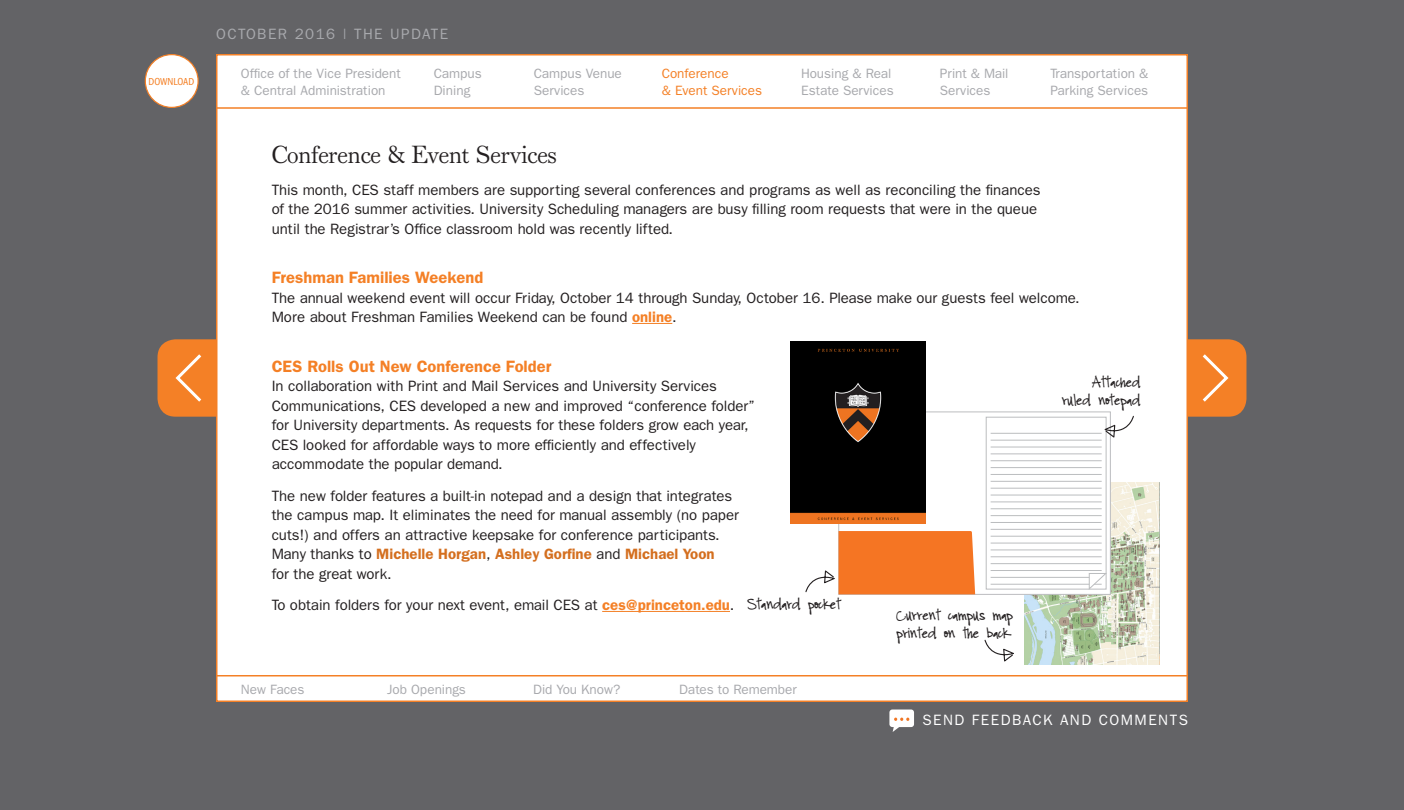
<style>
.page{position:relative;width:1404px;height:810px;background:#636366}
.page>*{position:absolute;margin:0;border:0;box-sizing:border-box;transform-origin:0 0}
.t1{font:24px "Princeton Monti DS";color:#231f20}
.t2{font:600 16.5px "Franklin Gothic";color:#f48026}
.t3{font:15px/19.5px "Franklin Gothic";color:#231f20}
.t4{font:15px "Franklin Gothic";letter-spacing:.1em;color:#fff}
.t5{font:15px "Franklin Gothic";letter-spacing:.1em;color:#a8a9ad}
.t6{font:13.5px/16.2px "Franklin Gothic";color:#a8a9ad}
.t7{font:13.5px/16.2px "Franklin Gothic";color:#f48026}
.t8{font:11.25px/18px "Pea Lori";color:#231f20}
.t9{font:condensed 10.5px "Franklin Gothic";color:#f48026}
.s1{font-weight:600;color:#f48026}
.s2{font-weight:600;color:#d46f1f}
</style>
<div class="page">
<div style="left:158px;top:339px;width:116px;height:78px;background:#f48026;border-radius:18px"></div>
<svg style="left:175px;top:354px;width:27px;height:48px"></svg>
<div style="left:1130px;top:339px;width:116px;height:78px;background:#f48026;border-radius:18px"></div>
<svg style="left:1202px;top:354px;width:27px;height:48px"></svg>
<div style="left:216px;top:54px;width:972px;height:648px;background:#fff;border:2px solid #f48026"></div>
<hr style="left:216px;top:107px;width:972px;height:2px;background:#f48026">
<hr style="left:216px;top:675px;width:972px;height:1px;background:#f48026">
<svg style="left:889px;top:710px;width:25px;height:22px"></svg>
<div style="left:145px;top:55px;width:53px;height:52px;background:#fff;border-radius:50%"></div>
<div style="left:145px;top:54px;width:54px;height:54px;border:1px solid #f48026;border-radius:50%"></div>
<hr style="left:632px;top:323px;width:40px;height:1px;background:#f48026">
<hr style="left:602px;top:611px;width:128px;height:1px;background:#f48026">
<img style="left:1024px;top:483px;width:135px;height:182px">
<div style="left:839px;top:412px;width:272px;height:183px;background:#fff;border:1px solid #bcbdc0"></div>
<div style="left:986px;top:417px;width:120px;height:172px;border:1px solid #bbbdbf"></div>
<hr style="left:991px;top:433px;width:111px;height:1px;background:#bbbdbf">
<hr style="left:991px;top:460px;width:111px;height:1px;background:#bbbdbf">
<hr style="left:991px;top:488px;width:111px;height:1px;background:#bbbdbf">
<hr style="left:991px;top:515px;width:111px;height:1px;background:#bbbdbf">
<hr style="left:991px;top:543px;width:111px;height:1px;background:#bbbdbf">
<hr style="left:991px;top:570px;width:111px;height:1px;background:#bbbdbf">
<hr style="left:991px;top:447px;width:111px;height:1px;background:#bbbdbf">
<hr style="left:991px;top:474px;width:111px;height:1px;background:#bbbdbf">
<hr style="left:991px;top:502px;width:111px;height:1px;background:#bbbdbf">
<hr style="left:991px;top:529px;width:111px;height:1px;background:#bbbdbf">
<hr style="left:991px;top:557px;width:111px;height:1px;background:#bbbdbf">
<hr style="left:991px;top:440px;width:111px;height:1px;background:#bbbdbf">
<hr style="left:991px;top:467px;width:111px;height:1px;background:#bbbdbf">
<hr style="left:991px;top:495px;width:111px;height:1px;background:#bbbdbf">
<hr style="left:991px;top:522px;width:111px;height:1px;background:#bbbdbf">
<hr style="left:991px;top:550px;width:111px;height:1px;background:#bbbdbf">
<hr style="left:991px;top:577px;width:111px;height:1px;background:#bbbdbf">
<hr style="left:991px;top:584px;width:111px;height:1px;background:#bbbdbf">
<hr style="left:991px;top:454px;width:111px;height:1px;background:#bbbdbf">
<hr style="left:991px;top:481px;width:111px;height:1px;background:#bbbdbf">
<hr style="left:991px;top:509px;width:111px;height:1px;background:#bbbdbf">
<hr style="left:991px;top:536px;width:111px;height:1px;background:#bbbdbf">
<hr style="left:991px;top:563px;width:111px;height:1px;background:#bbbdbf">
<svg style="left:1089px;top:573px;width:17px;height:17px"></svg>
<img style="left:790px;top:341px;width:135px;height:183px">
<svg style="left:984px;top:639px;width:30px;height:23px"></svg>
<svg style="left:805px;top:531px;width:170px;height:63px"></svg>
<svg style="left:1102px;top:415px;width:32px;height:24px"></svg>
<p class="t5" style="left:216px;top:25px;width:234px">OCTOBER 2016 | THE UPDATE</p>
<p class="t6" style="left:241px;top:65px;width:162px">Office of the Vice President &amp; Central Administration</p>
<p class="t6" style="left:534px;top:65px;width:90px">Campus Venue<br>Services</p>
<p class="t7" style="left:662px;top:65px;width:102px">Conference<br>&amp; Event Services</p>
<p class="t6" style="left:1050px;top:65px;width:99px">Transportation &amp;<br>Parking Services</p>
<p class="t9" style="left:149px;top:76px;width:47px">DOWNLOAD</p>
<p class="t6" style="left:940px;top:65px;width:70px">Print &amp; Mail<br>Services</p>
<p class="t6" style="left:434px;top:65px;width:49px">Campus<br>Dining</p>
<p class="t6" style="left:801px;top:65px;width:94px">Housing &amp; Real<br>Estate Services</p>
<h1 class="t1" style="left:272px;top:140px;width:287px">Conference &amp; Event Services</h1>
<p class="t3" style="left:272px;top:179px;width:770px">This month, CES staff members are supporting several conferences and programs as well as reconciling the finances of the 2016 summer activities. University Scheduling managers are busy filling room requests that were in the queue until the Registrar’s Office classroom hold was recently lifted.</p>
<p class="t2" style="left:272px;top:268px;width:213px">Freshman Families Weekend</p>
<p class="t3" style="left:272px;top:287px;width:810px">The annual weekend event will occur Friday, October 14 through Sunday, October 16. Please make our guests feel welcome.<br>More about Freshman Families Weekend can be found <span class="s1">online</span>.</p>
<p class="t2" style="left:272px;top:356px;width:281px">CES Rolls Out New Conference Folder</p>
<p class="t3" style="left:272px;top:376px;width:485px">In collaboration with Print and Mail Services and University Services Communications, CES developed a new and improved “conference folder” for University departments. As requests for these folders grow each year, CES looked for affordable ways to more efficiently and effectively accommodate the popular demand.</p>
<p class="t3" style="left:272px;top:485px;width:469px">The new folder features a built-in notepad and a design that integrates the campus map. It eliminates the need for manual assembly (no paper cuts!) and offers an attractive keepsake for conference participants.<br>Many thanks to <span class="s2">Michelle Horgan</span>, <span class="s2">Ashley Gorfine</span> and <span class="s2">Michael Yoon<br></span>for the great work.</p>
<p class="t3" style="left:272px;top:595px;width:464px">To obtain folders for your next event, email CES at <span class="s1">ces@princeton.edu</span>.</p>
<p class="t8" style="left:1062px;top:373px;width:79px;text-align:right">Attached ruled notepad</p>
<p class="t8" style="left:747px;top:595px;width:95px">Standard pocket</p>
<p class="t8" style="left:897px;top:606px;width:118px">Current campus map printed on the back</p>
<p class="t6" style="left:241px;top:681px;width:65px">New Faces</p>
<p class="t6" style="left:387px;top:681px;width:80px">Job Openings</p>
<p class="t6" style="left:533px;top:681px;width:89px">Did You Know?</p>
<p class="t6" style="left:679px;top:681px;width:119px">Dates to Remember</p>
<p class="t4" style="left:922px;top:712px;width:267px">SEND FEEDBACK AND COMMENTS</p>
</div>
